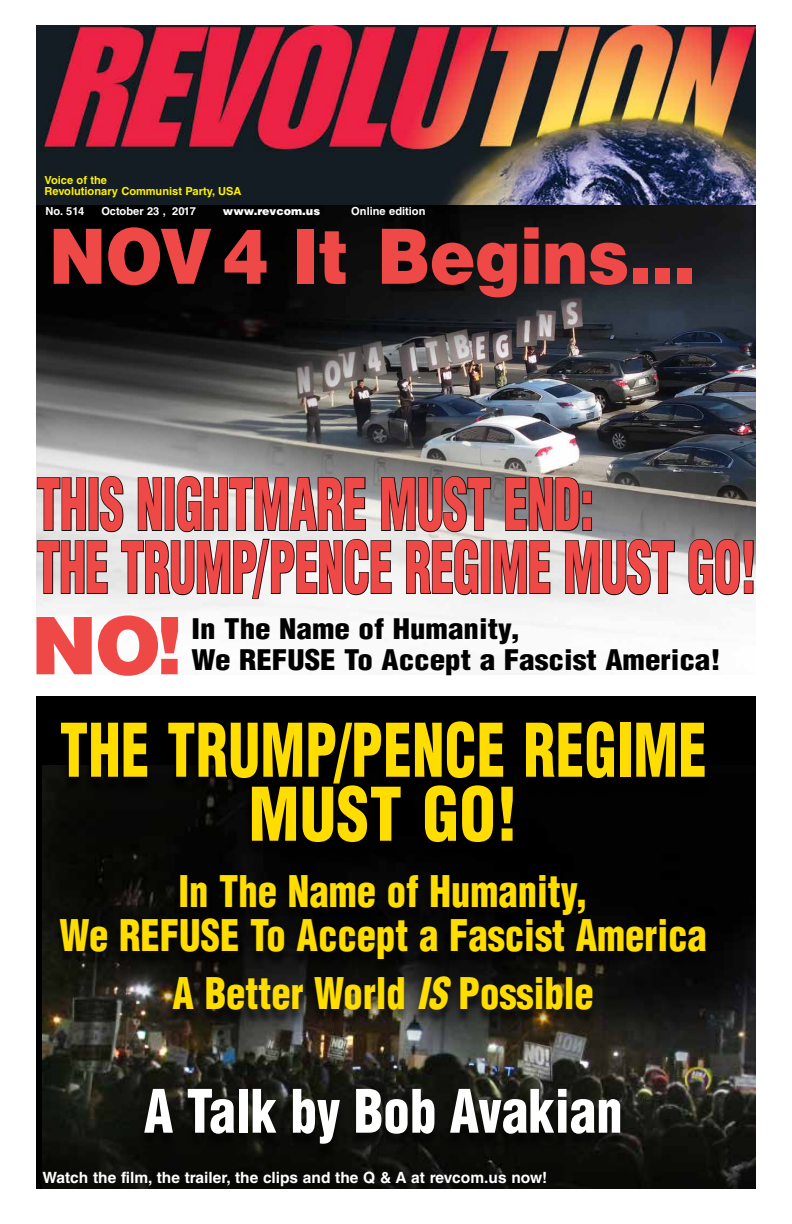
<style>
.page{position:relative;width:792px;height:1224px;background:#fff}
.page>*{position:absolute;margin:0;border:0;box-sizing:border-box;transform-origin:0 0}
.t1{font:900 79.6px "Helvetica LT Std";color:#ef4947}
.t2{font:900 76.4px "Helvetica LT Std";letter-spacing:-.01em;color:#ef4947;scale:.9 1}
.t3{font:900 condensed 72.1px/64px "Helvetica LT Std";letter-spacing:.01em;color:#fd0;text-align:center;scale:.79 1}
.t4{font:900 condensed 69.6px/63px "Helvetica LT Std";letter-spacing:-.01em;color:#ef4947;scale:.7 1}
.t5{font:900 condensed 58.4px "Helvetica LT Std";color:#fff;scale:.91 1}
.t6{font:900 condensed 42.6px/44px "Helvetica LT Std";color:#fd0;text-align:center;scale:.91 1}
.t7{font:900 condensed 27.7px "Helvetica LT Std";color:#000;scale:1.12 1}
.t8{font:700 15.5px "Helvetica LT Std";color:#fff}
.t9{font:700 11.1px/11px "Helvetica LT Std";color:#fff200}
.t10{font:700 11.1px "Helvetica LT Std";color:#fff}
.t11{font:900 11.1px "Helvetica LT Std";color:#fff}
.s1{font-style:italic}
</style>
<div class="page">
<img style="left:36px;top:204px;width:720px;height:396px">
<img style="left:36px;top:25px;width:720px;height:179px">
<svg style="left:36px;top:475px;width:640px;height:152px"></svg>
<svg style="left:688px;top:538px;width:66px;height:58px"></svg>
<div style="left:36px;top:696px;width:720px;height:493px;background:#000"></div>
<img style="left:43px;top:766px;width:713px;height:423px">
<div style="left:53px;top:725px;width:657px;height:434px;background:#000;opacity:.55"></div>
<svg style="left:58px;top:725px;width:92px;height:54px"></svg>
<svg style="left:523px;top:725px;width:94px;height:56px"></svg>
<svg style="left:634px;top:725px;width:73px;height:54px"></svg>
<svg style="left:166px;top:725px;width:349px;height:120px"></svg>
<p class="t9" style="left:45px;top:174px;width:198px">Voice of the<br>Revolutionary Communist Party, USA</p>
<p class="t10" style="left:45px;top:205px;width:40px">No. 514</p>
<p class="t10" style="left:101px;top:205px;width:96px">October 23 , 2017</p>
<p class="t11" style="left:223px;top:204px;width:99px">www.revcom.us</p>
<p class="t10" style="left:351px;top:205px;width:76px">Online edition</p>
<h2 class="t2" style="left:49px;top:206px;width:720px">NOV 4 It Begins...</h2>
<h3 class="t4" style="left:37px;top:473px;width:1030px">THIS NIGHTMARE MUST END:<br>THE TRUMP/PENCE REGIME MUST GO!</h3>
<p class="t7" style="left:192px;top:611px;width:295px">In The Name of Humanity,</p>
<h1 class="t1" style="left:31px;top:594px;width:153px">NO!</h1>
<p class="t7" style="left:192px;top:642px;width:474px">We REFUSE To Accept a Fascist America!</p>
<h3 class="t3" style="left:60px;top:718px;width:821px">THE TRUMP/PENCE REGIME<br>MUST GO!</h3>
<p class="t6" style="left:60px;top:869px;width:713px">In The Name of Humanity,<br>We REFUSE To Accept a Fascist America</p>
<p class="t6" style="left:173px;top:971px;width:465px">A Better World <span class="s1">IS</span> Possible</p>
<h3 class="t5" style="left:144px;top:1074px;width:528px">A Talk by Bob Avakian</h3>
<p class="t8" style="left:42px;top:1168px;width:506px">Watch the film, the trailer, the clips and the Q &amp; A at revcom.us now!</p>
</div>
